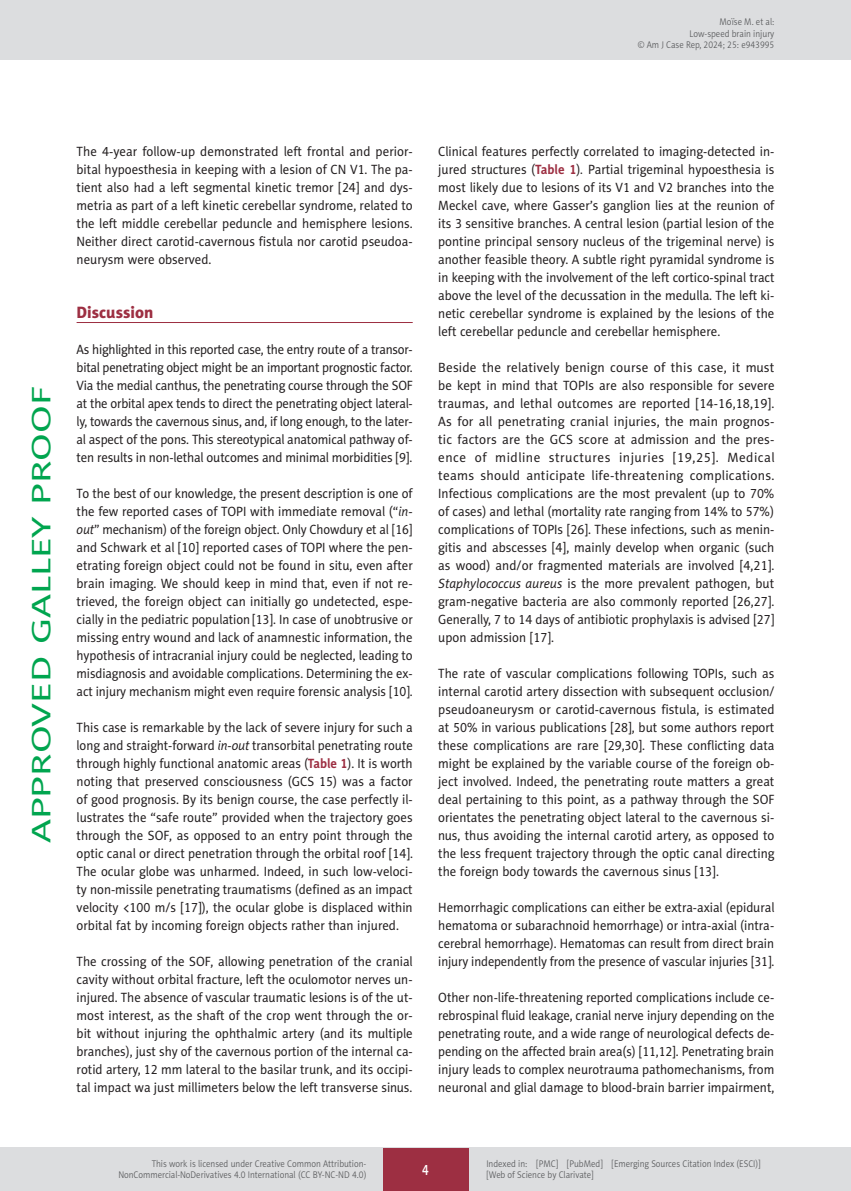
<style>
.page{position:relative;width:851px;height:1191px;background:#fff}
.page>*{position:absolute;margin:0;border:0;box-sizing:border-box;transform-origin:0 0}
.t1{font:27px "Naomi Sans EFN";color:#00a54f;scale:1.5 1}
.AJCR_Headline_1{font:16.5px "Naomi Sans EFN Heavy";color:#9d2f42}
.t2{font:15px "Naomi Sans EFN Medium";color:#fff;scale:.8 1}
.AJCR_Body{font:13.5px/18px "Naomi Sans EFN";color:#231f20;text-align:justify;scale:.95 1}
.AJCR_Body-2{font:13.5px/18px "Naomi Sans EFN";color:#231f20;text-align:justify;scale:.94 1}
.AJCR_Body-3{font:13.5px/18px "Naomi Sans EFN";color:#231f20;text-align:justify}
.AJCR_Body-4{font:13.5px/18px "Naomi Sans EFN";color:#231f20;text-align:justify;scale:.96 1}
.t3{font:9.75px/11.2px "Naomi Sans EFN Light";color:#57585a;text-align:right;scale:.9 1}
.s1{font-style:italic}
.s2{font-weight:700;color:#9d2f42}
</style>
<div class="page">
<hr style="left:77px;top:322px;width:335px;height:1px;background:#9d2f42">
<div style="left:0;top:0;width:850px;height:60px;background:#dcdddf"></div>
<hr style="left:850px;top:0;width:1px;height:60px;background:#dcdddf">
<div style="left:0;top:1148px;width:850px;height:43px;background:#dcdddf"></div>
<div style="left:383px;top:1147px;width:85px;height:43px;background:#9d2f42"></div>
<p class="t3" style="left:637px;top:16px;width:153px">Moïse M. et al:<br>Low-speed brain injury<br>© Am J Case Rep, 2024; 25: e943995</p>
<h1 class="t1" style="left:26px;top:843px;width:306px;rotate:-90deg">APPROVED GALLEY PROOF</h1>
<p class="AJCR_Body-4" style="left:77px;top:142px;width:352px">The 4-year follow-up demonstrated left frontal and perior&shy;bital hypoesthesia in keeping with a lesion of CN V1. The pa&shy;tient also had a left segmental kinetic tremor [24] and dys&shy;metria as part of a left kinetic cerebellar syndrome, related to the left middle cerebellar peduncle and hemisphere lesions.<br>Neither direct carotid-cavernous fistula nor carotid pseudoa&shy;neurysm were observed.</p>
<p class="AJCR_Headline_1" style="left:77px;top:302px;width:78px">Discussion</p>
<p class="AJCR_Body-2" style="left:77px;top:340px;width:359px">As highlighted in this reported case, the entry route of a transor&shy;bital penetrating object might be an important prognostic factor.<br>Via the medial canthus, the penetrating course through the SOF at the orbital apex tends to direct the penetrating object lateral&shy;ly, towards the cavernous sinus, and, if long enough, to the later&shy;al aspect of the pons. This stereotypical anatomical pathway of&shy;ten results in non-lethal outcomes and minimal morbidities [9].</p>
<p class="AJCR_Body-2" style="left:77px;top:484px;width:359px">To the best of our knowledge, the present description is one of the few reported cases of TOPI with immediate removal (“<span class="s1">in&shy;out</span>” mechanism) of the foreign object. Only Chowdury et al [16] and Schwark et al [10] reported cases of TOPI where the pen&shy;etrating foreign object could not be found in situ, even after brain imaging. We should keep in mind that, even if not re&shy;trieved, the foreign object can initially go undetected, espe&shy;cially in the pediatric population [13]. In case of unobtrusive or missing entry wound and lack of anamnestic information, the hypothesis of intracranial injury could be neglected, leading to misdiagnosis and avoidable complications. Determining the ex&shy;act injury mechanism might even require forensic analysis [10].</p>
<p class="AJCR_Body" style="left:77px;top:718px;width:355px">This case is remarkable by the lack of severe injury for such a long and straight-forward <span class="s1">in-out</span> transorbital penetrating route through highly functional anatomic areas (<span class="s2">Table 1</span>). It is worth noting that preserved consciousness (GCS 15) was a factor of good prognosis. By its benign course, the case perfectly il&shy;lustrates the “safe route” provided when the trajectory goes through the SOF, as opposed to an entry point through the optic canal or direct penetration through the orbital roof [14].<br>The ocular globe was unharmed. Indeed, in such low-veloci&shy;ty non-missile penetrating traumatisms (defined as an impact velocity &lt;100 m/s [17]), the ocular globe is displaced within orbital fat by incoming foreign objects rather than injured.</p>
<p class="AJCR_Body" style="left:77px;top:952px;width:355px">The crossing of the SOF, allowing penetration of the cranial cavity without orbital fracture, left the oculomotor nerves un&shy;injured. The absence of vascular traumatic lesions is of the ut&shy;most interest, as the shaft of the crop went through the or&shy;bit without injuring the ophthalmic artery (and its multiple branches), just shy of the cavernous portion of the internal ca&shy;rotid artery, 12 mm lateral to the basilar trunk, and its occipi&shy;tal impact wa just millimeters below the left transverse sinus.</p>
<p class="AJCR_Body" style="left:438px;top:142px;width:355px">Clinical features perfectly correlated to imaging-detected in&shy;jured structures (<span class="s2">Table 1</span>)<span class="s1">.</span> Partial trigeminal hypoesthesia is most likely due to lesions of its V1 and V2 branches into the Meckel cave, where Gasser’s ganglion lies at the reunion of its 3 sensitive branches. A central lesion (partial lesion of the pontine principal sensory nucleus of the trigeminal nerve) is another feasible theory. A subtle right pyramidal syndrome is in keeping with the involvement of the left cortico-spinal tract above the level of the decussation in the medulla. The left ki&shy;netic cerebellar syndrome is explained by the lesions of the left cerebellar peduncle and cerebellar hemisphere.</p>
<p class="AJCR_Body-3" style="left:438px;top:358px;width:338px">Beside the relatively benign course of this case, it must be kept in mind that TOPIs are also responsible for severe traumas, and lethal outcomes are reported [14-16,18,19].<br>As for all penetrating cranial injuries, the main prognos&shy;tic factors are the GCS score at admission and the pres&shy;ence of midline structures injuries [19,25]. Medical teams should anticipate life-threatening complications.<br>Infectious complications are the most prevalent (up to 70% of cases) and lethal (mortality rate ranging from 14% to 57%) complications of TOPIs [26]. These infections, such as menin&shy;gitis and abscesses [4], mainly develop when organic (such as wood) and/or fragmented materials are involved [4,21].<br><span class="s1">Staphylococcus aureus</span> is the more prevalent pathogen, but gram-negative bacteria are also commonly reported [26,27].<br>Generally, 7 to 14 days of antibiotic prophylaxis is advised [27] upon admission [17].</p>
<p class="AJCR_Body" style="left:438px;top:664px;width:355px">The rate of vascular complications following TOPIs, such as internal carotid artery dissection with subsequent occlusion/ pseudoaneurysm or carotid-cavernous fistula, is estimated at 50% in various publications [28], but some authors report these complications are rare [29,30]. These conflicting data might be explained by the variable course of the foreign ob&shy;ject involved. Indeed, the penetrating route matters a great deal pertaining to this point, as a pathway through the SOF orientates the penetrating object lateral to the cavernous si&shy;nus, thus avoiding the internal carotid artery, as opposed to the less frequent trajectory through the optic canal directing the foreign body towards the cavernous sinus [13].</p>
<p class="AJCR_Body" style="left:438px;top:898px;width:355px">Hemorrhagic complications can either be extra-axial (epidural hematoma or subarachnoid hemorrhage) or intra-axial (intra&shy;cerebral hemorrhage). Hematomas can result from direct brain injury independently from the presence of vascular injuries [31].</p>
<p class="AJCR_Body" style="left:438px;top:988px;width:355px">Other non-life-threatening reported complications include ce&shy;rebrospinal fluid leakage, cranial nerve injury depending on the penetrating route, and a wide range of neurological defects de&shy;pending on the affected brain area(s) [11,12]. Penetrating brain injury leads to complex neurotrauma pathomechanisms, from neuronal and glial damage to blood-brain barrier impairment,</p>
<p class="t3" style="left:118px;top:1158px;width:277px">This work is licensed under Creative Common Attribution-<br>NonCommercial-NoDerivatives 4.0 International (CC BY-NC-ND 4.0)</p>
<p class="t2" style="left:422px;top:1160px;width:10px">4</p>
<p class="t3" style="left:486px;top:1158px;width:306px;text-align:left">Indexed in: [PMC] [PubMed] [Emerging Sources Citation Index (ESCI)] [Web of Science by Clarivate]</p>
</div>
